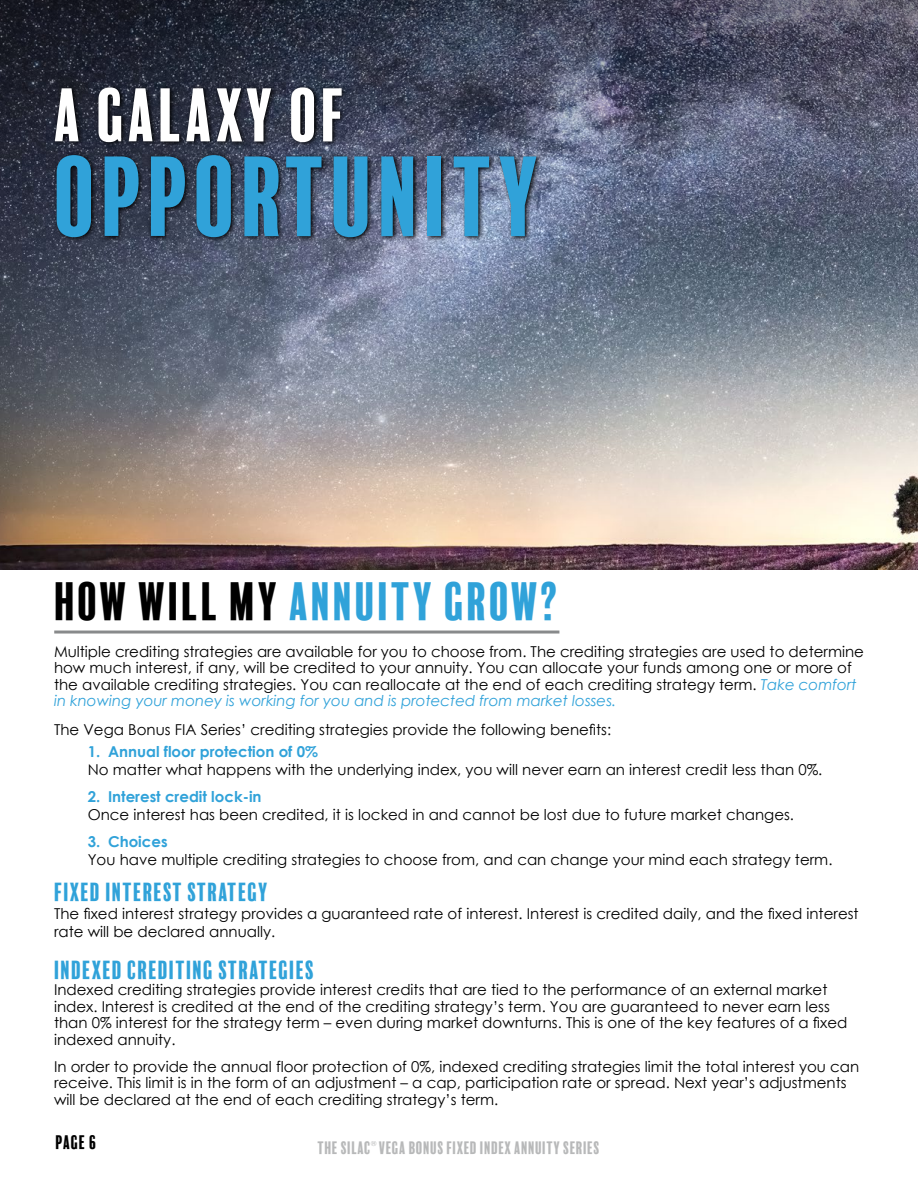
<style>
.page{position:relative;width:918px;height:1188px;background:#fff}
.page>*{position:absolute;margin:0;border:0;box-sizing:border-box;transform-origin:0 0}
.t1{font:103.5px "Balboa Plus Fill";color:#30a2d9}
.t2{font:69px "Balboa Plus Fill";color:#fff}
.t3{font:49.5px "Balboa Plus Fill";color:#30a2d9}
.t4{font:24px "Balboa Plus Fill";color:#30a2d9}
.t5{font:18px "Balboa Plus Fill";color:#000}
.t6{font:16.5px "Balboa Plus Fill";letter-spacing:-.02em;color:#888a8b}
.t7{font:15px/16.5px "Century Gothic";color:#000}
.t8{font:700 15px "Century Gothic";color:#30a2d9}
.t9{font:7.05px "Century Gothic";color:#888a8b}
.s1{color:#000}
.s2{font-style:italic;color:#30a2d9}
</style>
<div class="page">
<img style="left:0;top:272px;width:918px;height:298px">
<svg style="left:0;top:0;width:918px;height:272px"></svg>
<svg style="left:52px;top:85px;width:491px;height:158px"></svg>
<hr style="left:54px;top:631px;width:505px;height:3px;background:#888a8b">
<h2 class="t2" style="left:54px;top:77px;width:295px">A GALAXY OF</h2>
<h1 class="t1" style="left:54px;top:139px;width:493px">OPPORTUNITY</h1>
<h3 class="t3" style="left:54px;top:574px;width:508px"><span class="s1">HOW WILL MY</span> ANNUITY GROW?</h3>
<p class="t7" style="left:54px;top:643px;width:812px">Multiple crediting strategies are available for you to choose from. The crediting strategies are used to determine how much interest, if any, will be credited to your annuity. You can allocate your funds among one or more of the available crediting strategies. You can reallocate at the end of each crediting strategy term. <span class="s2">Take comfort in knowing your money is working for you and is protected from market losses.</span></p>
<p class="t7" style="left:54px;top:721px;width:559px">The Vega Bonus FIA Series’ crediting strategies provide the following benefits:</p>
<p class="t8" style="left:88px;top:740px;width:232px">1. Annual floor protection of 0%</p>
<p class="t7" style="left:88px;top:761px;width:736px">No matter what happens with the underlying index, you will never earn an interest credit less than 0%.</p>
<p class="t8" style="left:88px;top:785px;width:175px">2. Interest credit lock-in</p>
<p class="t7" style="left:88px;top:806px;width:708px">Once interest has been credited, it is locked in and cannot be lost due to future market changes.</p>
<p class="t8" style="left:88px;top:830px;width:81px">3. Choices</p>
<p class="t7" style="left:88px;top:851px;width:746px">You have multiple crediting strategies to choose from, and can change your mind each strategy term.</p>
<h3 class="t4" style="left:54px;top:879px;width:217px">FIXED INTEREST STRATEGY</h3>
<p class="t7" style="left:54px;top:904px;width:806px;line-height:18px">The fixed interest strategy provides a guaranteed rate of interest. Interest is credited daily, and the fixed interest rate will be declared annually.</p>
<h3 class="t4" style="left:54px;top:956px;width:263px">INDEXED CREDITING STRATEGIES</h3>
<p class="t7" style="left:54px;top:981px;width:795px">Indexed crediting strategies provide interest credits that are tied to the performance of an external market index. Interest is credited at the end of the crediting strategy’s term. You are guaranteed to never earn less than 0% interest for the strategy term – even during market downturns. This is one of the key features of a fixed indexed annuity.</p>
<p class="t7" style="left:54px;top:1058px;width:807px">In order to provide the annual floor protection of 0%, indexed crediting strategies limit the total interest you can receive. This limit is in the form of an adjustment – a cap, participation rate or spread. Next year’s adjustments will be declared at the end of each crediting strategy’s term.</p>
<p class="t5" style="left:56px;top:1132px;width:43px">PAGE 6</p>
<p class="t6" style="left:317px;top:1139px;width:55px">THE SILAC</p>
<p class="t9" style="left:371px;top:1139px;width:7px">®</p>
<p class="t6" style="left:379px;top:1139px;width:223px">VEGA BONUS FIXED INDEX ANNUITY SERIES</p>
</div>
